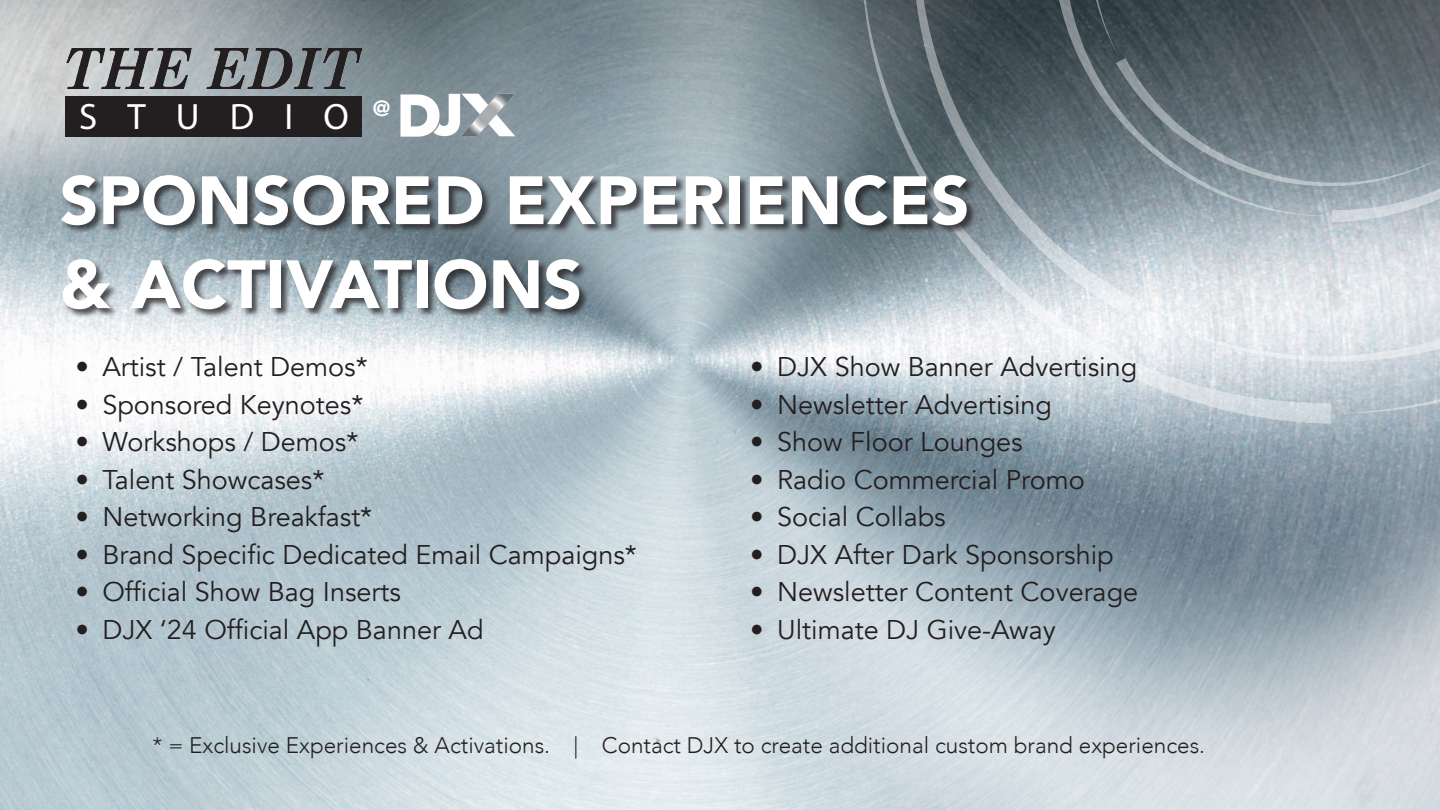
<style>
.page{position:relative;width:1440px;height:810px;background:#fff}
.page>*{position:absolute;margin:0;border:0;box-sizing:border-box;transform-origin:0 0}
.t1{font:900 67.5px/84px "Avenir";color:#fff}
.t2{font:36.9px "Myriad Pro";letter-spacing:.82em;color:#fff}
.t3{font:27px "Avenir";color:#231f20}
.t4{font:300 22.5px "Avenir";color:#231f20}
.t5{font:900 22.05px "Avenir";color:#fff}
</style>
<div class="page">
<img style="left:0;top:0;width:1440px;height:810px">
<svg style="left:861px;top:0;width:470px;height:424px;background:#8b979d"></svg>
<svg style="left:1088px;top:0;width:352px;height:414px;background:#9ca6ac"></svg>
<div style="left:61px;top:175px;width:915px;height:144px;background:#231f20;opacity:.75"></div>
<img style="left:390px;top:85px;width:134px;height:53px">
<div style="left:65px;top:96px;width:296px;height:40px;background:#231f20"></div>
<img style="left:66px;top:48px;width:296px;height:40px">
<h2 class="t2" style="left:79px;top:94px;width:271px">STUDIO</h2>
<p class="t5" style="left:373px;top:94px;width:19px">@</p>
<h1 class="t1" style="left:60px;top:161px;width:911px">SPONSORED EXPERIENCES &amp; ACTIVATIONS</h1>
<p class="t3" style="left:75px;top:349px;width:294px">• Artist / Talent Demos*</p>
<p class="t3" style="left:75px;top:387px;width:290px">• Sponsored Keynotes*</p>
<p class="t3" style="left:75px;top:424px;width:285px">• Workshops / Demos*</p>
<p class="t3" style="left:75px;top:462px;width:251px">• Talent Showcases*</p>
<p class="t3" style="left:75px;top:499px;width:298px">• Networking Breakfast*</p>
<p class="t3" style="left:75px;top:537px;width:563px">• Brand Specific Dedicated Email Campaigns*</p>
<p class="t3" style="left:75px;top:574px;width:327px">• Official Show Bag Inserts</p>
<p class="t3" style="left:75px;top:612px;width:410px">• DJX ‘24 Official App Banner Ad</p>
<p class="t3" style="left:750px;top:349px;width:389px">• DJX Show Banner Advertising</p>
<p class="t3" style="left:750px;top:387px;width:303px">• Newsletter Advertising</p>
<p class="t3" style="left:750px;top:424px;width:274px">• Show Floor Lounges</p>
<p class="t3" style="left:750px;top:462px;width:336px">• Radio Commercial Promo</p>
<p class="t3" style="left:750px;top:499px;width:197px">• Social Collabs</p>
<p class="t3" style="left:750px;top:537px;width:365px">• DJX After Dark Sponsorship</p>
<p class="t3" style="left:750px;top:574px;width:389px">• Newsletter Content Coverage</p>
<p class="t3" style="left:750px;top:612px;width:307px">• Ultimate DJ Give-Away</p>
<p class="t4" style="left:153px;top:730px;width:1054px">* = Exclusive Experiences &amp; Activations. | Contact DJX to create additional custom brand experiences.</p>
</div>
